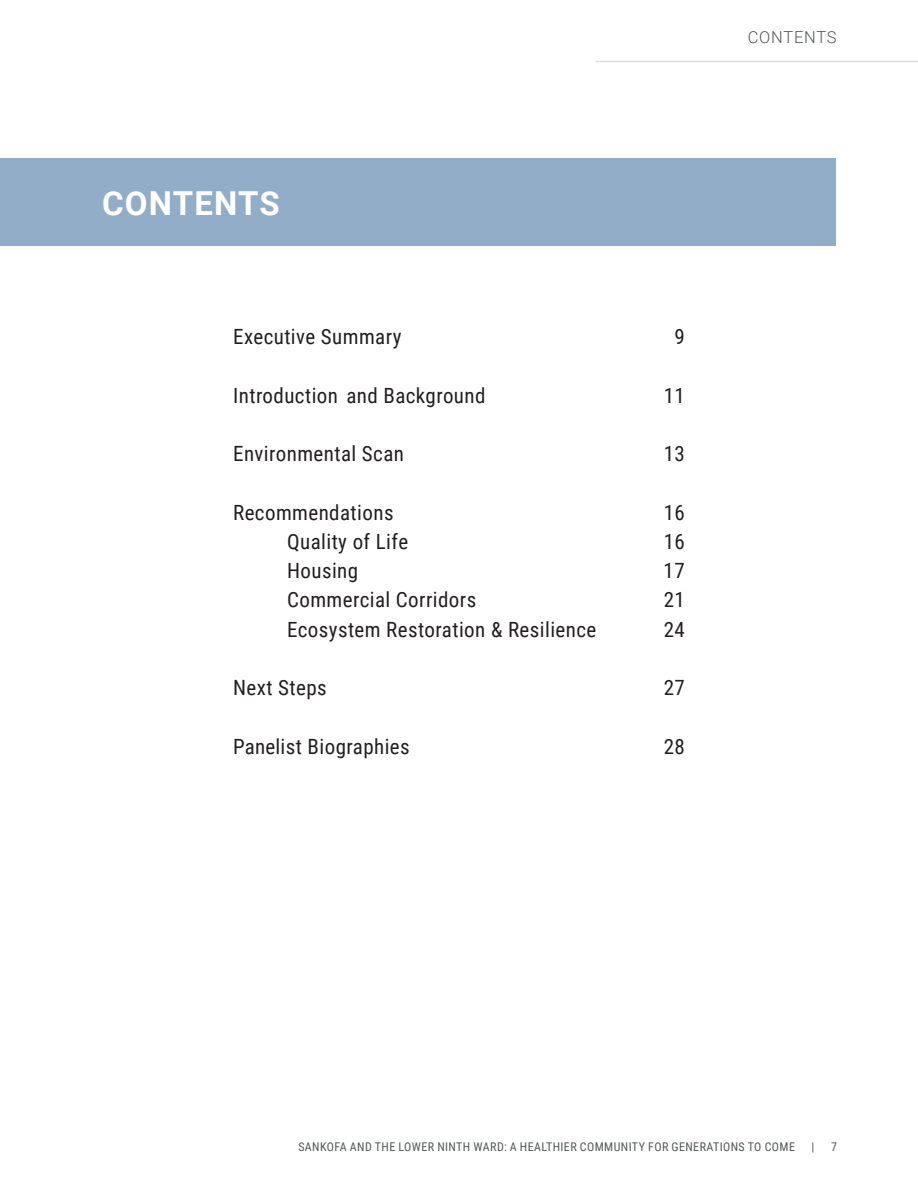
<style>
.page{position:relative;width:918px;height:1188px;background:#fff}
.page>*{position:absolute;margin:0;border:0;box-sizing:border-box;transform-origin:0 0}
.BODY_TXT{font:700 33px "Roboto";letter-spacing:.035em;color:#fff}
.Body{font:21px "Roboto Condensed";letter-spacing:.02em;color:#231f20}
.Section_Heading{font:300 16.5px "Roboto";letter-spacing:.04em;color:#545758}
.t1{font:12px "Roboto Condensed";letter-spacing:.035em;color:#545758}
</style>
<div class="page">
<hr style="left:596px;top:61px;width:322px;height:1px;background:#dddcdd">
<div style="left:1px;top:158px;width:835px;height:88px;background:#92adc8"></div>
<p class="BODY_TXT" style="left:102px;top:180px;width:179px">CONTENTS</p>
<p class="Body" style="left:233px;top:322px;width:170px">Executive Summary</p>
<p class="Body" style="left:674px;top:322px;width:12px">9</p>
<p class="Body" style="left:233px;top:380px;width:254px">Introduction and Background</p>
<p class="Body" style="left:664px;top:380px;width:23px">11</p>
<p class="Body" style="left:233px;top:439px;width:172px">Environmental Scan</p>
<p class="Body" style="left:664px;top:439px;width:23px">13</p>
<p class="Body" style="left:233px;top:497px;width:162px">Recommendations</p>
<p class="Body" style="left:664px;top:497px;width:23px">16</p>
<p class="Body" style="left:287px;top:527px;width:123px">Quality of Life</p>
<p class="Body" style="left:664px;top:527px;width:23px">16</p>
<p class="Body" style="left:287px;top:556px;width:73px">Housing</p>
<p class="Body" style="left:664px;top:556px;width:23px">17</p>
<p class="Body" style="left:287px;top:585px;width:191px">Commercial Corridors</p>
<p class="Body" style="left:664px;top:585px;width:23px">21</p>
<p class="Body" style="left:287px;top:614px;width:311px">Ecosystem Restoration &amp; Resilience</p>
<p class="Body" style="left:664px;top:614px;width:23px">24</p>
<p class="Body" style="left:233px;top:673px;width:95px">Next Steps</p>
<p class="Body" style="left:664px;top:673px;width:23px">27</p>
<p class="Body" style="left:233px;top:731px;width:178px">Panelist Biographies</p>
<p class="Body" style="left:664px;top:731px;width:23px">28</p>
<p class="Section_Heading" style="left:748px;top:26px;width:90px">CONTENTS</p>
<p class="t1" style="left:298px;top:1139px;width:498px">SANKOFA AND THE LOWER NINTH WARD: A HEALTHIER COMMUNITY FOR GENERATIONS TO COME</p>
<p class="t1" style="left:812px;top:1139px;width:4px">|</p>
<p class="t1" style="left:831px;top:1139px;width:7px">7</p>
</div>
